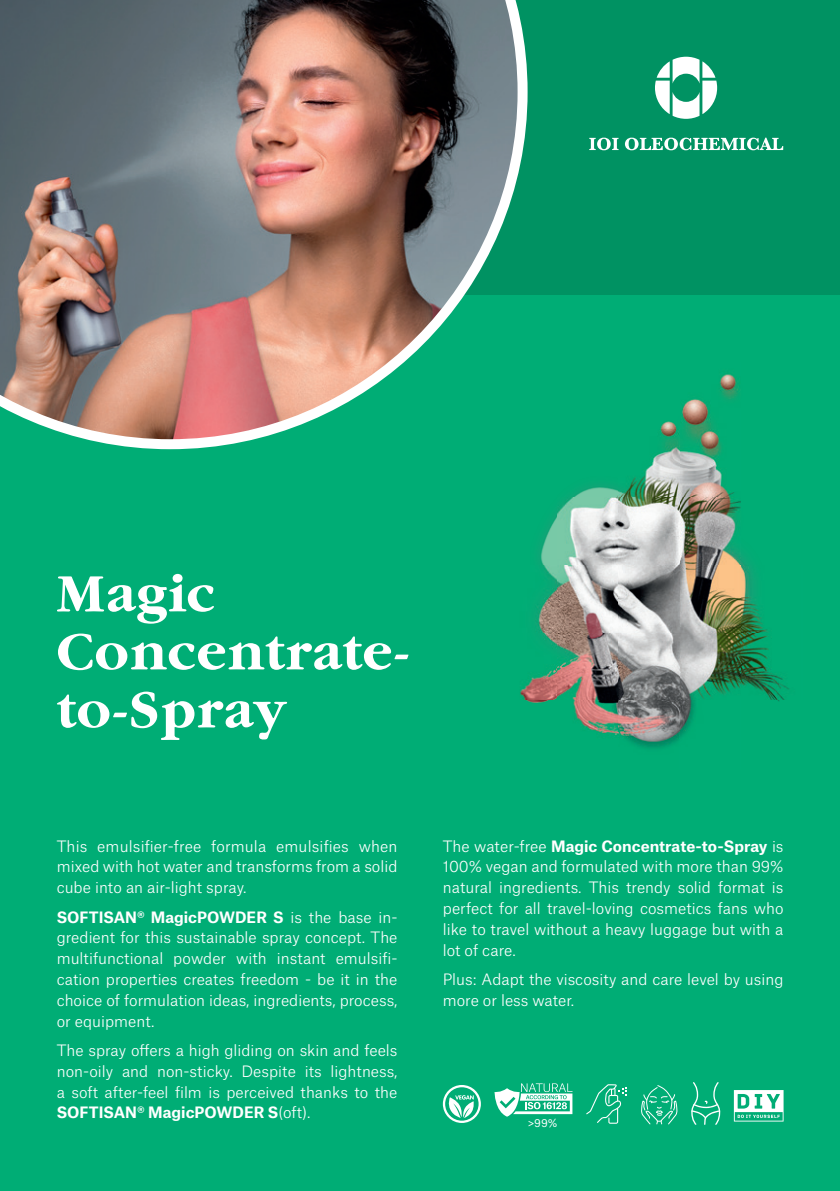
<style>
.page{position:relative;width:840px;height:1191px;background:#fff}
.page>*{position:absolute;margin:0;border:0;box-sizing:border-box;transform-origin:0 0}
.t1{font:700 56px/58px "Garamond";letter-spacing:.02em;color:#fff}
.t2{font:300 15px/20.8px "Atlas Grotesk";color:#fff;text-align:justify}
.t3{font:10.6px "Atlas Grotesk";color:#fff}
.s1{font-weight:700}
</style>
<div class="page">
<div style="left:0;top:0;width:839px;height:1191px;background:#00ad75"></div>
<svg style="left:494px;top:1083px;width:78px;height:33px"></svg>
<img style="left:520px;top:374px;width:270px;height:375px">
<div style="left:0;top:0;width:839px;height:295px;background:#009262"></div>
<svg style="left:0;top:0;width:527px;height:449px;background:#818277"></svg>
<svg style="left:655px;top:57px;width:61px;height:62px"></svg>
<svg style="left:589px;top:138px;width:193px;height:12px"></svg>
<svg style="left:691px;top:1082px;width:28px;height:42px"></svg>
<svg style="left:641px;top:1085px;width:36px;height:39px"></svg>
<svg style="left:442px;top:1085px;width:38px;height:38px"></svg>
<svg style="left:586px;top:1084px;width:41px;height:39px"></svg>
<svg style="left:733px;top:1090px;width:50px;height:31px"></svg>
<h1 class="t1" style="left:57px;top:565px;width:354px">Magic<br>Concentrate&shy;to-Spray</h1>
<p class="t2" style="left:57px;top:834px;width:342px">This emulsifier-free formula emulsifies when mixed with hot water and transforms from a solid cube into an air-light spray.</p>
<p class="t2" style="left:57px;top:905px;width:342px"><span class="s1">SOFTISAN® MagicPOWDER S</span> is the base in&shy;gredient for this sustainable spray concept. The multifunctional powder with instant emulsifi&shy;cation properties creates freedom - be it in the choice of formulation ideas, ingredients, process, or equipment.</p>
<p class="t2" style="left:57px;top:1038px;width:342px">The spray offers a high gliding on skin and feels non-oily and non-sticky. Despite its lightness, a soft after-feel film is perceived thanks to the <span class="s1">SOFTISAN® MagicPOWDER S</span>(oft).</p>
<p class="t2" style="left:442px;top:834px;width:342px">The water-free <span class="s1">Magic Concentrate-to-Spray</span> is 100% vegan and formulated with more than 99% natural ingredients. This trendy solid format is perfect for all travel-loving cosmetics fans who like to travel without a heavy luggage but with a lot of care.</p>
<p class="t2" style="left:442px;top:967px;width:342px">Plus: Adapt the viscosity and care level by using more or less water.</p>
<p class="t3" style="left:527px;top:1114px;width:31px">&gt;99%</p>
</div>
